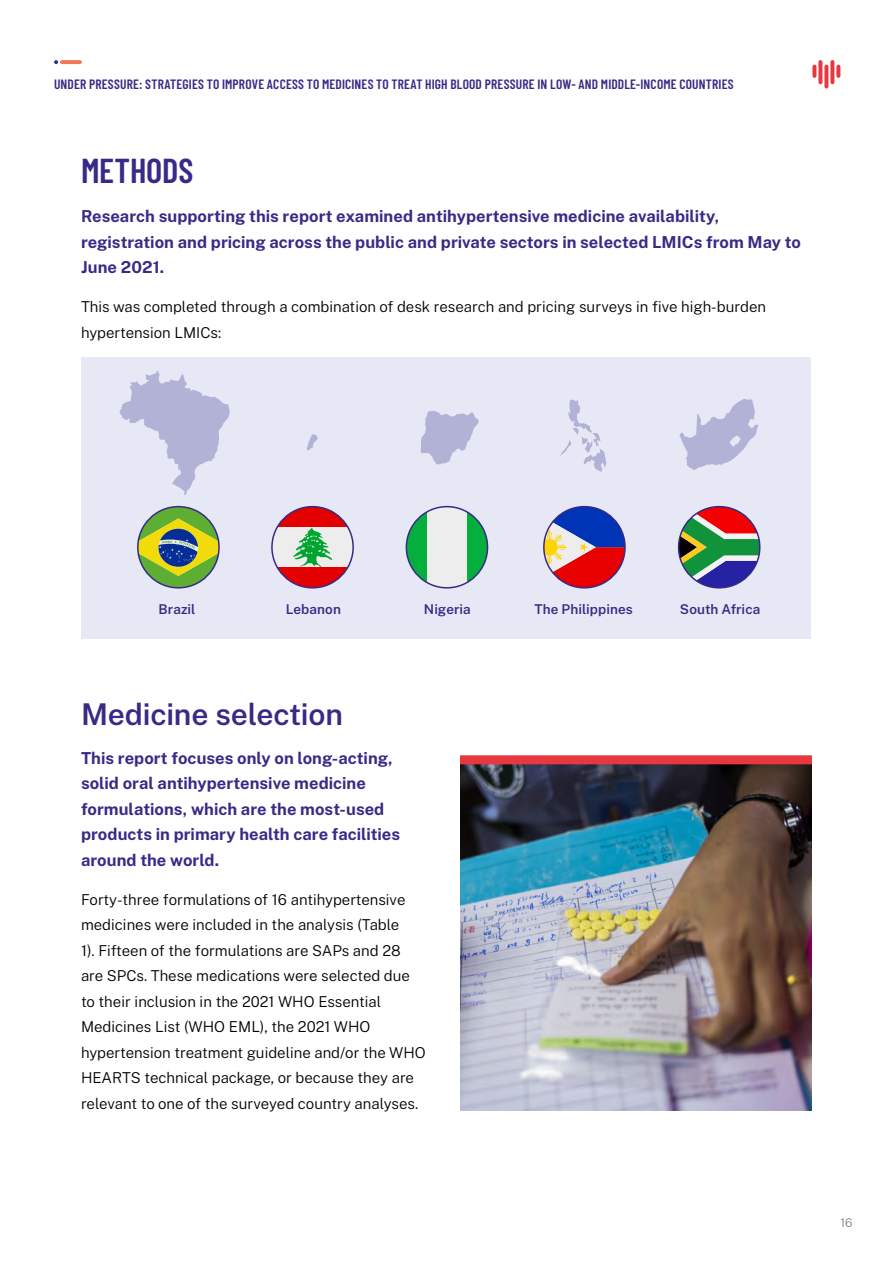
<style>
.page{position:relative;width:893px;height:1263px;background:#fff}
.page>*{position:absolute;margin:0;border:0;box-sizing:border-box;transform-origin:0 0}
.t1{font:600 34.5px "Barlow Condensed";letter-spacing:-.005em;color:#382a86}
.t2{font:600 30px "Public Sans";letter-spacing:-.005em;color:#382a86}
.t3{font:700 16.5px/25.5px "Public Sans";color:#382a86}
.t4{font:300 15px/25.5px "Public Sans";color:#000}
.t5{font:600 13.5px "Barlow Condensed";letter-spacing:.015em;color:#382a86}
.t6{font:600 13.5px "Public Sans";letter-spacing:.005em;color:#382986}
.t7{font:300 12px "Public Sans";color:#808285}
</style>
<div class="page">
<svg style="left:818px;top:60px;width:4px;height:24px"></svg>
<svg style="left:812px;top:65px;width:4px;height:13px"></svg>
<svg style="left:836px;top:65px;width:4px;height:13px"></svg>
<svg style="left:830px;top:60px;width:4px;height:24px"></svg>
<svg style="left:824px;top:65px;width:4px;height:24px"></svg>
<svg style="left:60px;top:60px;width:22px;height:4px"></svg>
<svg style="left:54px;top:60px;width:4px;height:4px"></svg>
<div style="left:82px;top:358px;width:729px;height:281px;background:#e6e8f5"></div>
<svg style="left:119px;top:371px;width:111px;height:124px"></svg>
<svg style="left:307px;top:434px;width:11px;height:16px"></svg>
<svg style="left:421px;top:411px;width:58px;height:53px"></svg>
<svg style="left:560px;top:400px;width:46px;height:72px"></svg>
<svg style="left:679px;top:399px;width:79px;height:71px"></svg>
<svg style="left:138px;top:507px;width:81px;height:81px"></svg>
<div style="left:137px;top:506px;width:83px;height:82px;border:2px solid #382986;border-radius:50%"></div>
<div style="left:272px;top:527px;width:81px;height:40px;background:#ededed"></div>
<svg style="left:276px;top:507px;width:73px;height:20px"></svg>
<svg style="left:276px;top:567px;width:73px;height:21px"></svg>
<svg style="left:293px;top:527px;width:40px;height:40px"></svg>
<div style="left:271px;top:506px;width:83px;height:82px;border:2px solid #382986;border-radius:50%"></div>
<div style="left:406px;top:507px;width:82px;height:81px;background:#ededed;border-radius:41px"></div>
<svg style="left:406px;top:511px;width:20px;height:72px"></svg>
<svg style="left:467px;top:511px;width:21px;height:73px"></svg>
<div style="left:406px;top:506px;width:82px;height:82px;border:2px solid #382986;border-radius:50%"></div>
<svg style="left:544px;top:507px;width:81px;height:81px"></svg>
<div style="left:543px;top:506px;width:83px;height:82px;border:2px solid #382986;border-radius:50%"></div>
<svg style="left:679px;top:507px;width:81px;height:81px"></svg>
<div style="left:678px;top:506px;width:82px;height:82px;border:2px solid #382986;border-radius:50%"></div>
<img style="left:460px;top:764px;width:352px;height:347px">
<div style="left:460px;top:755px;width:352px;height:9px;background:#e73840"></div>
<p class="t5" style="left:54px;top:74px;width:681px">UNDER PRESSURE: STRATEGIES TO IMPROVE ACCESS TO MEDICINES TO TREAT HIGH BLOOD PRESSURE IN LOW- AND MIDDLE-INCOME COUNTRIES</p>
<h1 class="t1" style="left:81px;top:146px;width:114px">METHODS</h1>
<p class="t3" style="left:81px;top:202px;width:722px">Research supporting this report examined antihypertensive medicine availability, registration and pricing across the public and private sectors in selected LMICs from May to<br>June 2021.</p>
<p class="t4" style="left:81px;top:293px;width:687px">This was completed through a combination of desk research and pricing surveys in five high-burden hypertension LMICs:</p>
<p class="t6" style="left:159px;top:599px;width:38px">Brazil</p>
<p class="t6" style="left:286px;top:599px;width:57px">Lebanon</p>
<p class="t6" style="left:424px;top:599px;width:49px">Nigeria</p>
<p class="t6" style="left:535px;top:599px;width:100px">The Philippines</p>
<p class="t6" style="left:680px;top:599px;width:82px">South Africa</p>
<h2 class="t2" style="left:81px;top:692px;width:263px">Medicine selection</h2>
<p class="t3" style="left:81px;top:744px;width:321px">This report focuses only on long-acting, solid oral antihypertensive medicine formulations, which are the most-used products in primary health care facilities around the world.</p>
<p class="t4" style="left:81px;top:886px;width:346px">Forty-three formulations of 16 antihypertensive medicines were included in the analysis (Table<br>1). Fifteen of the formulations are SAPs and 28 are SPCs. These medications were selected due to their inclusion in the 2021 WHO Essential Medicines List (WHO EML), the 2021 WHO hypertension treatment guideline and/or the WHO HEARTS technical package, or because they are relevant to one of the surveyed country analyses.</p>
<p class="t7" style="left:840px;top:1214px;width:14px">16</p>
</div>
